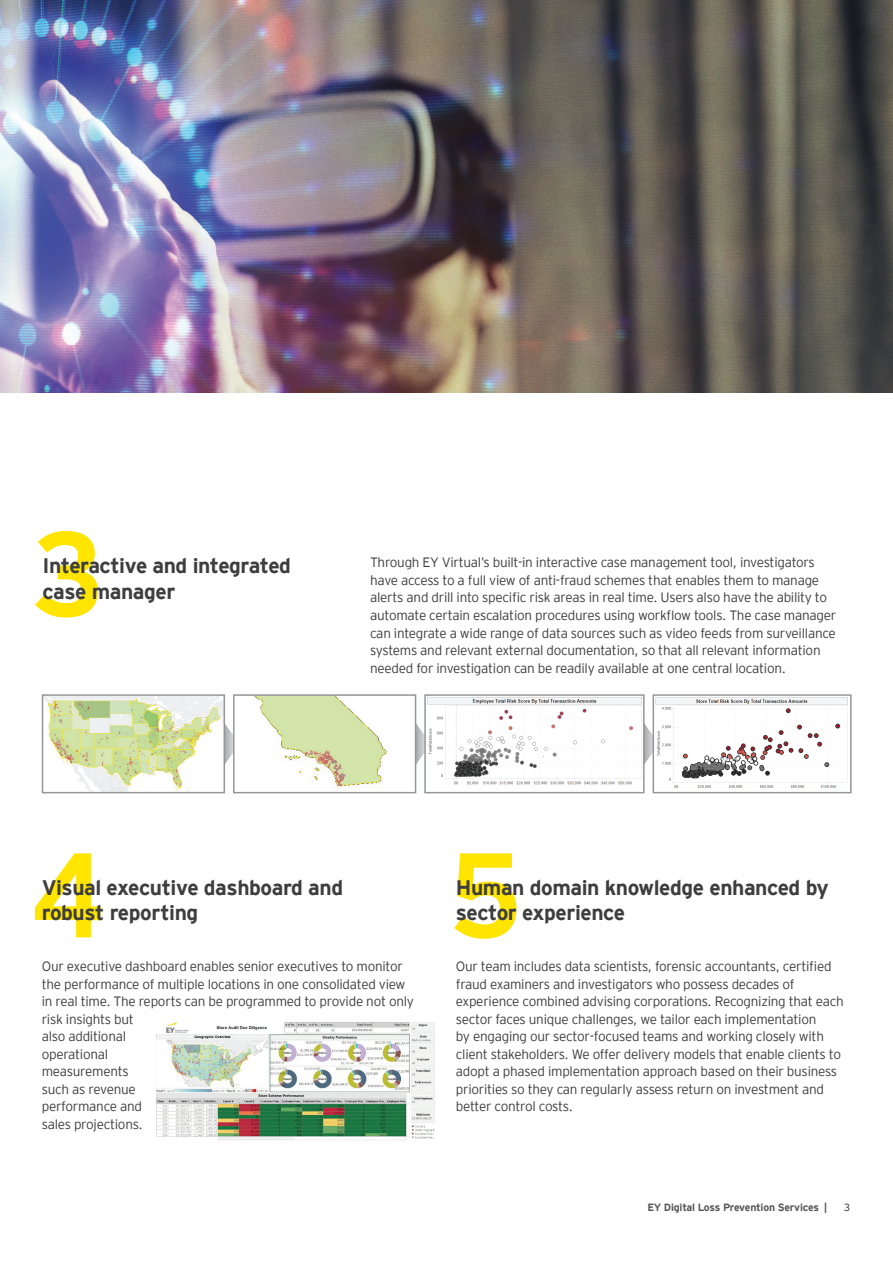
<style>
.page{position:relative;width:893px;height:1263px;background:#fff}
.page>*{position:absolute;margin:0;border:0;box-sizing:border-box;transform-origin:0 0}
.t1{font:700 120px "EY Interstate";color:#ffe501}
.t2{font:700 21px/25.2px "EY Interstate";letter-spacing:-.02em;color:#3e3e3f}
.t3{font:300 13.5px/17.5px "EY Interstate";letter-spacing:-.02em;color:#3e3e3f}
.t4{font:700 10.5px "EY Interstate";letter-spacing:-.02em;color:#57585a}
.t5{font:10.5px "EY Interstate";color:#57585a}
</style>
<div class="page">
<img style="left:0;top:0;width:893px;height:393px">
<img style="left:156px;top:1022px;width:279px;height:118px">
<svg style="left:225px;top:724px;width:8px;height:40px"></svg>
<svg style="left:416px;top:715px;width:8px;height:58px"></svg>
<svg style="left:645px;top:715px;width:8px;height:58px"></svg>
<img style="left:44px;top:696px;width:179px;height:95px">
<div style="left:42px;top:694px;width:183px;height:99px;border:1px solid #939598"></div>
<img style="left:254px;top:696px;width:133px;height:92px">
<div style="left:233px;top:694px;width:183px;height:99px;border:1px solid #939598"></div>
<img style="left:655px;top:697px;width:193px;height:92px">
<div style="left:653px;top:694px;width:199px;height:99px;border:1px solid #939598"></div>
<img style="left:427px;top:697px;width:215px;height:88px">
<div style="left:424px;top:694px;width:221px;height:99px;border:1px solid #939598"></div>
<h1 class="t1" style="left:31px;top:487px;width:76px">3</h1>
<h2 class="t2" style="left:43px;top:552px;width:250px">Interactive and integrated case manager</h2>
<p class="t3" style="left:370px;top:553px;width:468px">Through EY Virtual’s built-in interactive case management tool, investigators have access to a full view of anti-fraud schemes that enables them to manage alerts and drill into specific risk areas in real time. Users also have the ability to automate certain escalation procedures using workflow tools. The case manager can integrate a wide range of data sources such as video feeds from surveillance systems and relevant external documentation, so that all relevant information needed for investigation can be readily available at one central location.</p>
<h1 class="t1" style="left:31px;top:808px;width:76px">4</h1>
<h2 class="t2" style="left:42px;top:873px;width:303px">Visual executive dashboard and robust reporting</h2>
<h1 class="t1" style="left:448px;top:808px;width:76px">5</h1>
<h2 class="t2" style="left:456px;top:873px;width:375px">Human domain knowledge enhanced by sector experience</h2>
<p class="t3" style="left:42px;top:957px;width:374px">Our executive dashboard enables senior executives to monitor the performance of multiple locations in one consolidated view in real time. The reports can be programmed to provide not only risk insights but<br>also additional<br>operational<br>measurements<br>such as revenue<br>performance and<br>sales projections.</p>
<p class="t3" style="left:456px;top:957px;width:390px">Our team includes data scientists, forensic accountants, certified fraud examiners and investigators who possess decades of experience combined advising corporations. Recognizing that each sector faces unique challenges, we tailor each implementation<br>by engaging our sector-focused teams and working closely with client stakeholders. We offer delivery models that enable clients to adopt a phased implementation approach based on their business priorities so they can regularly assess return on investment and better control costs.</p>
<p class="t4" style="left:647px;top:1199px;width:181px">EY Digital Loss Prevention Services |</p>
<p class="t5" style="left:844px;top:1199px;width:8px">3</p>
</div>
